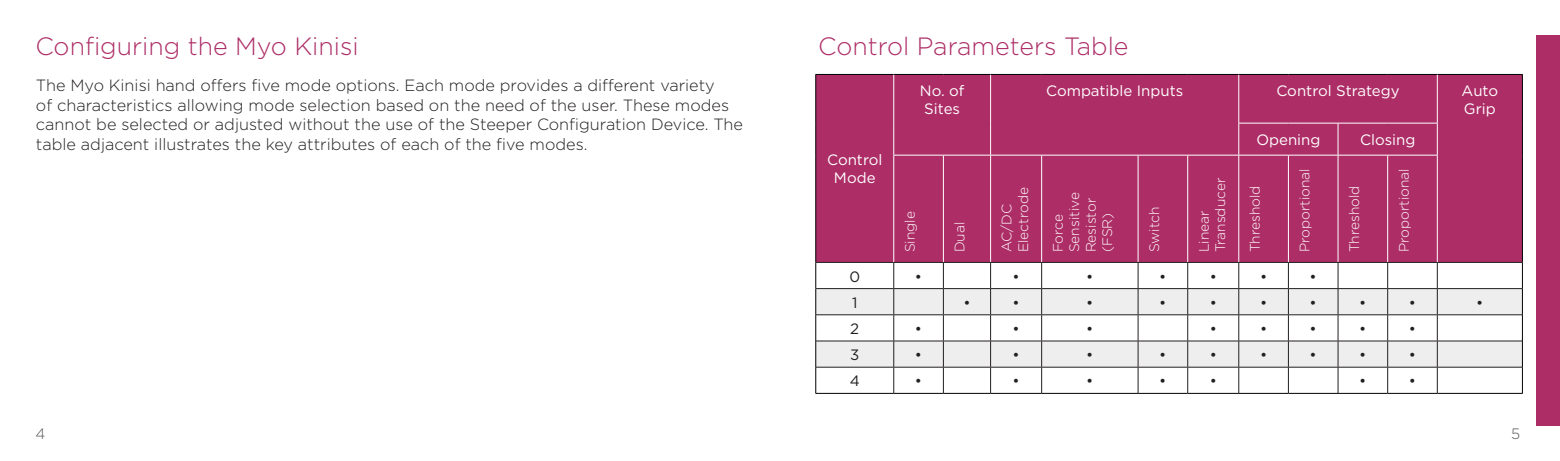
<style>
.page{position:relative;width:1560px;height:461px;background:#fff}
.page>*{position:absolute;margin:0;border:0;box-sizing:border-box;transform-origin:0 0}
.Main_Heading{font:300 25px "Gotham";color:#ad2d66}
.t1{font:300 16.25px/19.5px "Gotham";color:#231f20}
.t2{font:15px/18px "Gotham";color:#fff}
.t3{font:15px "Gotham";color:#231f20}
.t4{font:300 15px "Gotham";color:#57585a}
.t5{font:300 13.75px/16.5px "Gotham";color:#fff}
</style>
<div class="page">
<div style="left:1535px;top:35px;width:24px;height:390px;background:#ad2d66"></div>
<div style="left:816px;top:75px;width:705px;height:187px;background:#ad2d66"></div>
<hr style="left:815px;top:74px;width:78px;height:1px;background:#000">
<hr style="left:815px;top:75px;width:1px;height:48px;background:#000">
<hr style="left:1436px;top:74px;width:86px;height:1px;background:#000">
<hr style="left:1521px;top:75px;width:1px;height:48px;background:#000">
<hr style="left:815px;top:123px;width:1px;height:32px;background:#000">
<hr style="left:1521px;top:123px;width:1px;height:32px;background:#000">
<hr style="left:815px;top:155px;width:1px;height:107px;background:#000">
<hr style="left:1521px;top:155px;width:1px;height:107px;background:#000">
<hr style="left:815px;top:393px;width:78px;height:1px;background:#000">
<hr style="left:893px;top:393px;width:50px;height:1px;background:#000">
<hr style="left:943px;top:393px;width:47px;height:1px;background:#000">
<hr style="left:990px;top:393px;width:51px;height:1px;background:#000">
<hr style="left:1041px;top:393px;width:96px;height:1px;background:#000">
<hr style="left:1137px;top:393px;width:50px;height:1px;background:#000">
<hr style="left:1187px;top:393px;width:51px;height:1px;background:#000">
<hr style="left:1238px;top:393px;width:50px;height:1px;background:#000">
<hr style="left:1288px;top:393px;width:49px;height:1px;background:#000">
<hr style="left:1337px;top:393px;width:50px;height:1px;background:#000">
<hr style="left:1387px;top:393px;width:49px;height:1px;background:#000">
<hr style="left:1436px;top:393px;width:86px;height:1px;background:#000">
<svg style="left:815px;top:262px;width:707px;height:131px"></svg>
<hr style="left:893px;top:74px;width:50px;height:1px;background:#000">
<hr style="left:943px;top:74px;width:47px;height:1px;background:#000">
<hr style="left:990px;top:74px;width:51px;height:1px;background:#000">
<hr style="left:1041px;top:74px;width:96px;height:1px;background:#000">
<hr style="left:1137px;top:74px;width:50px;height:1px;background:#000">
<hr style="left:1187px;top:74px;width:51px;height:1px;background:#000">
<hr style="left:1238px;top:74px;width:50px;height:1px;background:#000">
<hr style="left:1288px;top:74px;width:49px;height:1px;background:#000">
<hr style="left:1337px;top:74px;width:50px;height:1px;background:#000">
<hr style="left:1387px;top:74px;width:49px;height:1px;background:#000">
<hr style="left:893px;top:75px;width:1px;height:48px;background:#fff">
<hr style="left:990px;top:75px;width:1px;height:48px;background:#fff">
<hr style="left:1238px;top:75px;width:1px;height:48px;background:#fff">
<hr style="left:1436px;top:75px;width:1px;height:48px;background:#fff">
<hr style="left:893px;top:123px;width:1px;height:32px;background:#fff">
<hr style="left:990px;top:123px;width:1px;height:32px;background:#fff">
<hr style="left:1238px;top:123px;width:50px;height:1px;background:#fff">
<hr style="left:1238px;top:123px;width:1px;height:32px;background:#fff">
<hr style="left:1288px;top:123px;width:49px;height:1px;background:#fff">
<hr style="left:1337px;top:123px;width:50px;height:1px;background:#fff">
<hr style="left:1337px;top:123px;width:1px;height:32px;background:#fff">
<hr style="left:1387px;top:123px;width:50px;height:1px;background:#fff">
<hr style="left:1436px;top:123px;width:1px;height:32px;background:#fff">
<hr style="left:893px;top:155px;width:50px;height:1px;background:#fff">
<hr style="left:893px;top:155px;width:1px;height:107px;background:#fff">
<hr style="left:943px;top:155px;width:47px;height:1px;background:#fff">
<hr style="left:942px;top:155px;width:1px;height:107px;background:#fff">
<hr style="left:990px;top:155px;width:51px;height:1px;background:#fff">
<hr style="left:990px;top:155px;width:1px;height:107px;background:#fff">
<hr style="left:1041px;top:155px;width:96px;height:1px;background:#fff">
<hr style="left:1041px;top:155px;width:1px;height:107px;background:#fff">
<hr style="left:1137px;top:155px;width:50px;height:1px;background:#fff">
<hr style="left:1137px;top:155px;width:1px;height:107px;background:#fff">
<hr style="left:1187px;top:155px;width:51px;height:1px;background:#fff">
<hr style="left:1187px;top:155px;width:1px;height:107px;background:#fff">
<hr style="left:1238px;top:155px;width:50px;height:1px;background:#fff">
<hr style="left:1238px;top:155px;width:1px;height:107px;background:#fff">
<hr style="left:1288px;top:155px;width:49px;height:1px;background:#fff">
<hr style="left:1287px;top:155px;width:1px;height:107px;background:#fff">
<hr style="left:1337px;top:155px;width:50px;height:1px;background:#fff">
<hr style="left:1337px;top:155px;width:1px;height:107px;background:#fff">
<hr style="left:1387px;top:155px;width:50px;height:1px;background:#fff">
<hr style="left:1386px;top:155px;width:1px;height:107px;background:#fff">
<hr style="left:1436px;top:155px;width:1px;height:107px;background:#fff">
<hr style="left:893px;top:262px;width:50px;height:1px;background:#231f20">
<hr style="left:943px;top:262px;width:47px;height:1px;background:#231f20">
<hr style="left:990px;top:262px;width:51px;height:1px;background:#231f20">
<hr style="left:1041px;top:262px;width:96px;height:1px;background:#231f20">
<hr style="left:1137px;top:262px;width:50px;height:1px;background:#231f20">
<hr style="left:1187px;top:262px;width:51px;height:1px;background:#231f20">
<hr style="left:1238px;top:262px;width:50px;height:1px;background:#231f20">
<hr style="left:1288px;top:262px;width:49px;height:1px;background:#231f20">
<hr style="left:1337px;top:262px;width:50px;height:1px;background:#231f20">
<hr style="left:1387px;top:262px;width:49px;height:1px;background:#231f20">
<p class="Main_Heading" style="left:35px;top:31px;width:325px">Configuring the Myo Kinisi</p>
<p class="t1" style="left:36px;top:75px;width:708px">The Myo Kinisi hand offers five mode options. Each mode provides a different variety<br>of characteristics allowing mode selection based on the need of the user. These modes cannot be selected or adjusted without the use of the Steeper Configuration Device. The table adjacent illustrates the key attributes of each of the five modes.</p>
<p class="Main_Heading" style="left:818px;top:31px;width:312px">Control Parameters Table</p>
<p class="t2" style="left:827px;top:151px;width:57px;text-align:center">Control<br>Mode</p>
<p class="t2" style="left:919px;top:82px;width:46px">No. of<br>Sites</p>
<p class="t2" style="left:1045px;top:82px;width:139px">Compatible Inputs</p>
<p class="t2" style="left:1276px;top:82px;width:125px">Control Strategy</p>
<p class="t2" style="left:1461px;top:82px;width:38px">Auto<br>Grip</p>
<p class="t2" style="left:1256px;top:130px;width:65px">Opening</p>
<p class="t2" style="left:1359px;top:130px;width:57px">Closing</p>
<p class="t5" style="left:901px;top:252px;width:43px;rotate:-90deg">Single</p>
<p class="t5" style="left:950px;top:252px;width:32px;rotate:-90deg">Dual</p>
<p class="t5" style="left:998px;top:252px;width:67px;rotate:-90deg">AC/DC<br>Electrode</p>
<p class="t5" style="left:1049px;top:252px;width:62px;rotate:-90deg">Force<br>Sensitive<br>Resistor (FSR)</p>
<p class="t5" style="left:1145px;top:252px;width:47px;rotate:-90deg">Switch</p>
<p class="t5" style="left:1195px;top:252px;width:76px;rotate:-90deg">Linear<br>Transducer</p>
<p class="t5" style="left:1246px;top:252px;width:68px;rotate:-90deg">Threshold</p>
<p class="t5" style="left:1295px;top:252px;width:85px;rotate:-90deg">Proportional</p>
<p class="t5" style="left:1345px;top:252px;width:68px;rotate:-90deg">Threshold</p>
<p class="t5" style="left:1394px;top:252px;width:85px;rotate:-90deg">Proportional</p>
<p class="t3" style="left:849px;top:266px;width:12px">0</p>
<p class="t3" style="left:914px;top:266px;width:9px">•</p>
<p class="t3" style="left:1012px;top:266px;width:9px">•</p>
<p class="t3" style="left:1086px;top:266px;width:9px">•</p>
<p class="t3" style="left:1159px;top:266px;width:9px">•</p>
<p class="t3" style="left:1209px;top:266px;width:9px">•</p>
<p class="t3" style="left:1259px;top:266px;width:9px">•</p>
<p class="t3" style="left:1309px;top:266px;width:9px">•</p>
<p class="t3" style="left:852px;top:293px;width:7px">1</p>
<p class="t3" style="left:963px;top:293px;width:9px">•</p>
<p class="t3" style="left:1012px;top:293px;width:9px">•</p>
<p class="t3" style="left:1086px;top:293px;width:9px">•</p>
<p class="t3" style="left:1159px;top:293px;width:9px">•</p>
<p class="t3" style="left:1209px;top:293px;width:9px">•</p>
<p class="t3" style="left:1259px;top:293px;width:9px">•</p>
<p class="t3" style="left:1309px;top:293px;width:9px">•</p>
<p class="t3" style="left:1358px;top:293px;width:9px">•</p>
<p class="t3" style="left:1408px;top:293px;width:9px">•</p>
<p class="t3" style="left:1475px;top:293px;width:9px">•</p>
<p class="t3" style="left:850px;top:319px;width:10px">2</p>
<p class="t3" style="left:914px;top:319px;width:9px">•</p>
<p class="t3" style="left:1012px;top:319px;width:9px">•</p>
<p class="t3" style="left:1086px;top:319px;width:9px">•</p>
<p class="t3" style="left:1209px;top:319px;width:9px">•</p>
<p class="t3" style="left:1259px;top:319px;width:9px">•</p>
<p class="t3" style="left:1309px;top:319px;width:9px">•</p>
<p class="t3" style="left:1358px;top:319px;width:9px">•</p>
<p class="t3" style="left:1408px;top:319px;width:9px">•</p>
<p class="t3" style="left:850px;top:345px;width:11px">3</p>
<p class="t3" style="left:914px;top:345px;width:9px">•</p>
<p class="t3" style="left:1012px;top:345px;width:9px">•</p>
<p class="t3" style="left:1086px;top:345px;width:9px">•</p>
<p class="t3" style="left:1159px;top:345px;width:9px">•</p>
<p class="t3" style="left:1209px;top:345px;width:9px">•</p>
<p class="t3" style="left:1259px;top:345px;width:9px">•</p>
<p class="t3" style="left:1309px;top:345px;width:9px">•</p>
<p class="t3" style="left:1358px;top:345px;width:9px">•</p>
<p class="t3" style="left:1408px;top:345px;width:9px">•</p>
<p class="t3" style="left:849px;top:371px;width:12px">4</p>
<p class="t3" style="left:914px;top:371px;width:9px">•</p>
<p class="t3" style="left:1012px;top:371px;width:9px">•</p>
<p class="t3" style="left:1086px;top:371px;width:9px">•</p>
<p class="t3" style="left:1159px;top:371px;width:9px">•</p>
<p class="t3" style="left:1209px;top:371px;width:9px">•</p>
<p class="t3" style="left:1358px;top:371px;width:9px">•</p>
<p class="t3" style="left:1408px;top:371px;width:9px">•</p>
<p class="t4" style="left:35px;top:424px;width:11px">4</p>
<p class="t4" style="left:1510px;top:424px;width:11px">5</p>
</div>
